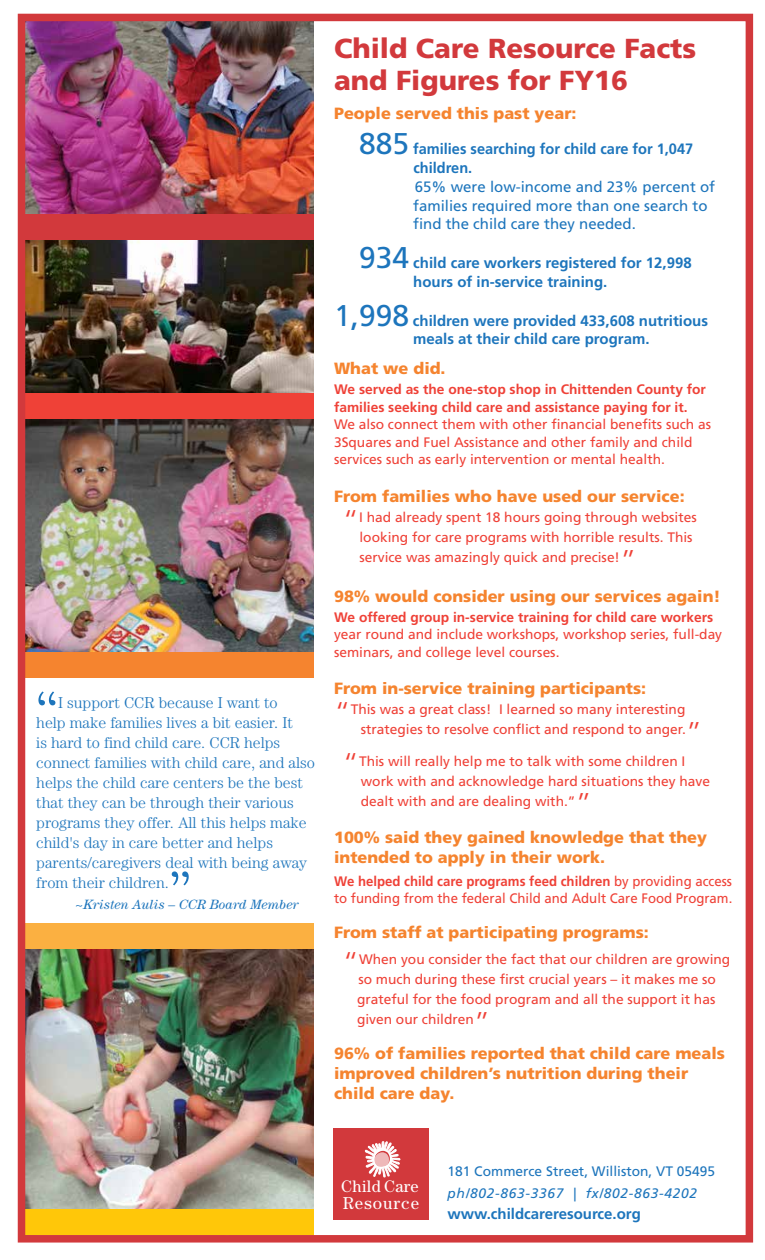
<style>
.page{position:relative;width:765px;height:1260px;background:#fff}
.page>*{position:absolute;margin:0;border:0;box-sizing:border-box;transform-origin:0 0}
.t1{font:300 56.25px "Century";color:#1d75bc}
.t2{font:900 27.5px/32.5px "Frutiger";color:#d2393c}
.t3{font:17.25px "Century";letter-spacing:.06em;color:#fff}
.t4{font:16.75px "Century";letter-spacing:.02em;color:#fff}
.t5{font:900 16.25px/20px "Frutiger";color:#f5842f}
.t6{font:300 15.75px/20px "Century";color:#1d75bc}
.t7{font:700 15px/18.8px "Frutiger";color:#1d75bc}
.t8{font:15px/18.8px "Frutiger";color:#1d75bc}
.t9{font:13.75px/20px "Frutiger";color:#ef4137}
.t10{font:700 13.75px/17.5px "Frutiger";color:#ef4137}
.t11{font:13.75px/17.5px "Frutiger";color:#ef4137;scale:.96 1}
.t12{font:13.75px "Frutiger";color:#1d75bc}
.t13{font:italic 13.75px "Frutiger";letter-spacing:.05em;color:#1d75bc}
.t14{font:italic 13.5px "Century";color:#1d75bc}
.s1{font-weight:400;font-size:30px}
.s2{font-weight:300;font-size:30px}
.s3{font-weight:700}
</style>
<div class="page">
<img style="left:27px;top:418px;width:287px;height:234px">
<img style="left:27px;top:23px;width:287px;height:191px">
<img style="left:27px;top:949px;width:287px;height:260px">
<img style="left:27px;top:240px;width:287px;height:153px">
<div style="left:26px;top:214px;width:288px;height:26px;background:#d2393c"></div>
<div style="left:334px;top:1128px;width:95px;height:91px;background:#d2393c"></div>
<svg style="left:365px;top:1141px;width:35px;height:36px"></svg>
<div style="left:24px;top:393px;width:290px;height:25px;background:#ef4137"></div>
<div style="left:24px;top:652px;width:290px;height:26px;background:#f5842f"></div>
<div style="left:24px;top:1209px;width:290px;height:26px;background:#ffc709"></div>
<div style="left:24px;top:923px;width:290px;height:26px;background:#fbb041"></div>
<div style="left:18px;top:14px;width:735px;height:1229px;border:8px solid #d2393c"></div>
<h1 class="t1" style="left:36px;top:679px;width:23px">“</h1>
<p class="t6" style="left:36px;top:692px;width:280px;text-indent:22px">I support CCR because I want to<br>help make families lives a bit easier. It<br>is hard to find child care. CCR helps - connect families with child care, and also helps the child care centers be the best that they can be through their various programs they offer. All this helps make child's day in care better and helps parents/caregivers deal with being away from their children.</p>
<p class="t14" style="left:75px;top:897px;width:225px">~Kristen Aulis – CCR Board Member</p>
<h1 class="t1" style="left:169px;top:859px;width:23px">”</h1>
<h2 class="t2" style="left:334px;top:32px;width:364px">Child Care Resource Facts and Figures for FY16</h2>
<p class="t5" style="left:334px;top:104px;width:244px">People served this past year:</p>
<p class="t7" style="left:414px;top:140px;width:281px;text-indent:-54px"><span class="s1">885</span> families searching for child care for 1,047 children.</p>
<p class="t8" style="left:413px;top:177px;width:303px">65% were low-income and 23% percent of families required more than one search to find the child care they needed.</p>
<p class="t7" style="left:413px;top:253px;width:280px;text-indent:-54px"><span class="s1">934</span> child care workers registered for 12,998 hours of in-service training.</p>
<p class="t7" style="left:413px;top:311px;width:296px;text-indent:-79px"><span class="s1">1,998</span> children were provided 433,608 nutritious meals at their child care program.</p>
<p class="t5" style="left:334px;top:359px;width:113px">What we did.</p>
<p class="t10" style="left:334px;top:381px;width:373px">We served as the one-stop shop in Chittenden County for families seeking child care and assistance paying for it.</p>
<p class="t9" style="left:334px;top:416px;width:379px;line-height:17.5px">We also connect them with other financial benefits such as<br>3Squares and Fuel Assistance and other family and child services such as early intervention or mental health.</p>
<p class="t5" style="left:334px;top:486px;width:352px">From families who have used our service:</p>
<p class="t9" style="left:359px;top:507px;width:339px;text-indent:-17px"><span class="s2">“</span>I had already spent 18 hours going through websites looking for care programs with horrible results. This service was amazingly quick and precise!<span class="s2">”</span></p>
<p class="t5" style="left:334px;top:586px;width:388px">98% would consider using our services again!</p>
<p class="t10" style="left:334px;top:608px;width:381px">We offered group in-service training for child care workers</p>
<p class="t9" style="left:334px;top:626px;width:390px;line-height:17.5px">year round and include workshops, workshop series, full-day seminars, and college level courses.</p>
<p class="t5" style="left:334px;top:679px;width:314px">From in-service training participants:</p>
<p class="t9" style="left:361px;top:700px;width:343px;text-indent:-27px"><span class="s2">“</span>This was a great class! I learned so many interesting strategies to resolve conflict and respond to anger.<span class="s2">”</span></p>
<p class="t9" style="left:361px;top:751px;width:351px;text-indent:-18px"><span class="s2">“</span>This will really help me to talk with some children I work with and acknowledge hard situations they have dealt with and are dealing with.”<span class="s2">”</span></p>
<p class="t5" style="left:334px;top:827px;width:375px">100% said they gained knowledge that they intended to apply in their work.</p>
<p class="t11" style="left:334px;top:872px;width:416px"><span class="s3">We helped child care programs feed children</span> by providing access to funding from the federal Child and Adult Care Food Program.</p>
<p class="t5" style="left:334px;top:922px;width:316px">From staff at participating programs:</p>
<p class="t9" style="left:357px;top:950px;width:375px;text-indent:-15px"><span class="s2">“</span>When you consider the fact that our children are growing so much during these first crucial years – it makes me so grateful for the food program and all the support it has given our children<span class="s2">”</span></p>
<p class="t5" style="left:334px;top:1044px;width:392px">96% of families reported that child care meals improved children’s nutrition during their child care day.</p>
<p class="t4" style="left:341px;top:1177px;width:79px">Child Care</p>
<p class="t3" style="left:343px;top:1193px;width:78px">Resource</p>
<p class="t12" style="left:448px;top:1163px;width:269px">181 Commerce Street, Williston, VT 05495</p>
<p class="t13" style="left:448px;top:1185px;width:251px">ph/802-863-3367 | fx/802-863-4202</p>
<p class="t7" style="left:448px;top:1204px;width:195px">www.childcareresource.org</p>
</div>
